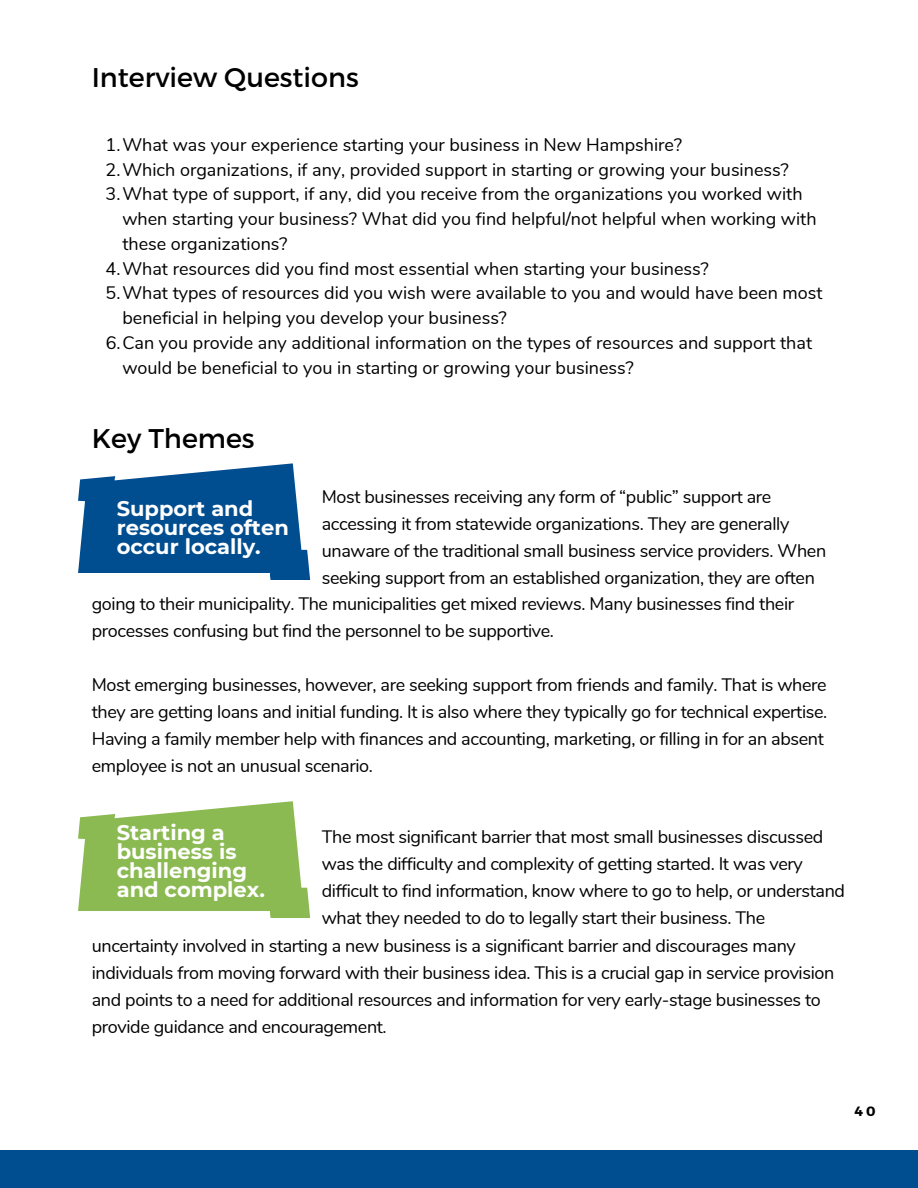
<style>
.page{position:relative;width:918px;height:1188px;background:#fff}
.page>*{position:absolute;margin:0;border:0;box-sizing:border-box;transform-origin:0 0}
.t1{font:27px "Montserrat";color:#000}
.t2{font:700 21px/19.2px "Montserrat";color:#fff}
.t3{font:18px/27px "Nunito";letter-spacing:-.02em;color:#000001}
.t4{font:18px "Nunito";color:#000001}
.t5{font:700 13.5px "Montserrat";color:#000}
</style>
<div class="page">
<svg style="left:78px;top:463px;width:232px;height:116px;background:#23659f"></svg>
<div style="left:73px;top:573px;width:197px;height:16px;background:#fff"></div>
<svg style="left:78px;top:801px;width:232px;height:116px;background:#9bc369"></svg>
<div style="left:73px;top:911px;width:197px;height:16px;background:#fff"></div>
<div style="left:0;top:1151px;width:918px;height:37px;background:#004d90"></div>
<h1 class="t1" style="left:92px;top:59px;width:268px">Interview Questions</h1>
<p class="t4" style="left:106px;top:133px;width:578px">1.What was your experience starting your business in New Hampshire?</p>
<p class="t4" style="left:106px;top:157px;width:685px">2.Which organizations, if any, provided support in starting or growing your business?</p>
<p class="t4" style="left:106px;top:182px;width:698px">3.What type of support, if any, did you receive from the organizations you worked with</p>
<p class="t4" style="left:122px;top:207px;width:696px">when starting your business? What did you find helpful/not helpful when working with</p>
<p class="t4" style="left:122px;top:232px;width:167px">these organizations?</p>
<p class="t4" style="left:106px;top:256px;width:605px">4.What resources did you find most essential when starting your business?</p>
<p class="t4" style="left:106px;top:281px;width:718px">5.What types of resources did you wish were available to you and would have been most</p>
<p class="t4" style="left:122px;top:306px;width:386px">beneficial in helping you develop your business?</p>
<p class="t4" style="left:106px;top:331px;width:708px">6.Can you provide any additional information on the types of resources and support that</p>
<p class="t4" style="left:122px;top:355px;width:513px">would be beneficial to you in starting or growing your business?</p>
<h1 class="t1" style="left:92px;top:421px;width:164px">Key Themes</h1>
<p class="t2" style="left:117px;top:498px;width:174px">Support and resources often occur locally.</p>
<p class="t3" style="left:322px;top:483px;width:506px">Most businesses receiving any form of “public” support are accessing it from statewide organizations. They are generally unaware of the traditional small business service providers. When seeking support from an established organization, they are often</p>
<p class="t3" style="left:92px;top:591px;width:704px">going to their municipality. The municipalities get mixed reviews. Many businesses find their processes confusing but find the personnel to be supportive.</p>
<p class="t3" style="left:92px;top:672px;width:737px">Most emerging businesses, however, are seeking support from friends and family. That is where they are getting loans and initial funding. It is also where they typically go for technical expertise.<br>Having a family member help with finances and accounting, marketing, or filling in for an absent employee is not an unusual scenario.</p>
<p class="t2" style="left:117px;top:823px;width:150px">Starting a business is challenging and complex.</p>
<p class="t3" style="left:92px;top:932px;width:744px">uncertainty involved in starting a new business is a significant barrier and discourages many individuals from moving forward with their business idea. This is a crucial gap in service provision and points to a need for additional resources and information for very early-stage businesses to provide guidance and encouragement.</p>
<p class="t3" style="left:322px;top:824px;width:525px">The most significant barrier that most small businesses discussed was the difficulty and complexity of getting started. It was very difficult to find information, know where to go to help, or understand what they needed to do to legally start their business. The</p>
<p class="t5" style="left:854px;top:1103px;width:23px">40</p>
</div>
